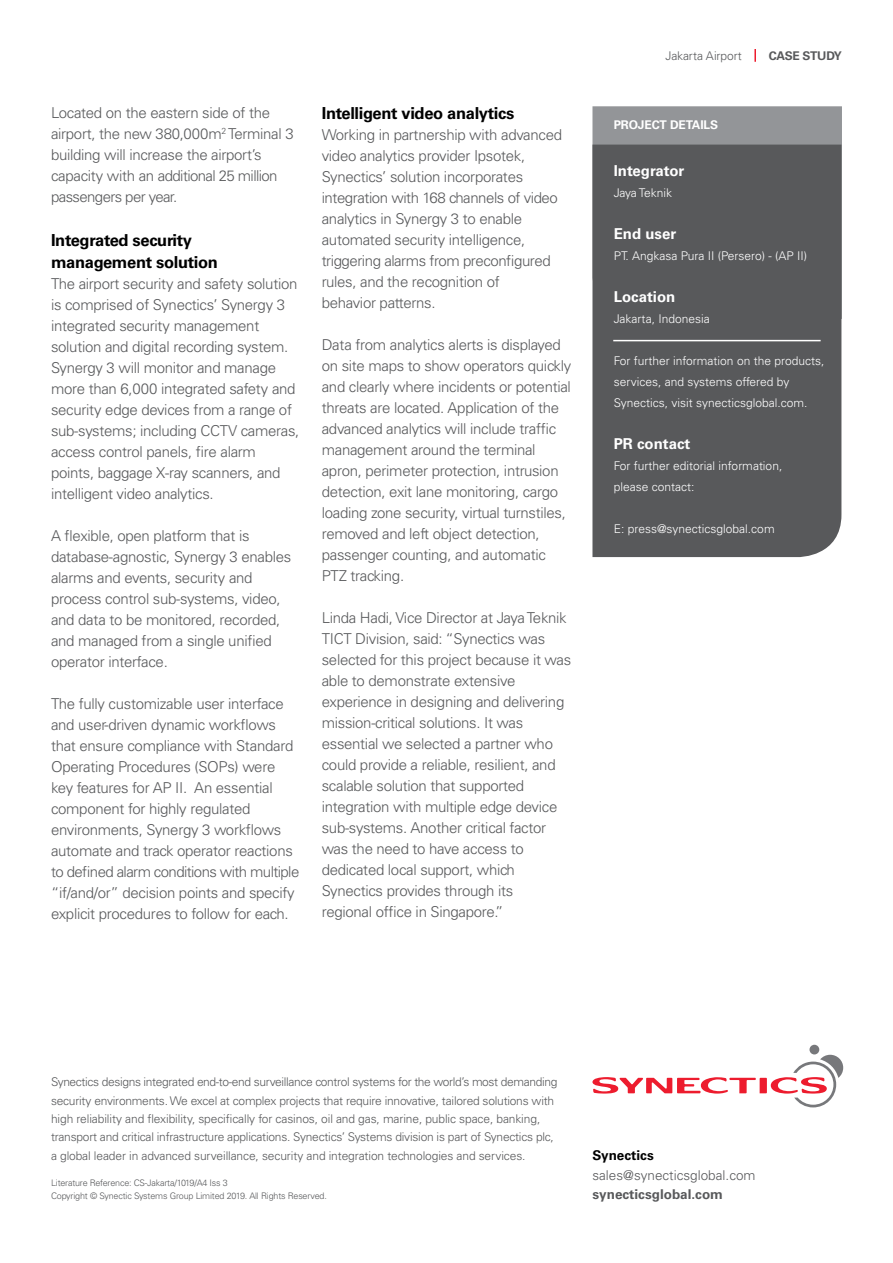
<style>
.page{position:relative;width:893px;height:1263px;background:#fff}
.page>*{position:absolute;margin:0;border:0;box-sizing:border-box;transform-origin:0 0}
.t1{font:700 16.5px/22.5px "Univers";letter-spacing:-.02em;color:#000}
.t2{font:300 15px/21px "Univers";letter-spacing:-.02em;color:#58595b}
.t3{font:700 15px "Univers";color:#fff}
.t4{font:300 13.5px "Univers";color:#58595b}
.t5{font:700 13.5px "Univers";color:#58595b}
.t6{font:700 13.5px "Univers";color:#000}
.t7{font:300 12px/18.3px "Univers";letter-spacing:-.02em;color:#58595b}
.t8{font:300 12px/21px "Univers";color:#fff}
.t9{font:700 12px "Univers";letter-spacing:-.01em;color:#fff}
.t10{font:300 12px "Univers";color:#58595b}
.t11{font:700 12px "Univers";letter-spacing:-.02em;color:#58595b}
.t12{font:300 9px/13.5px "Univers";letter-spacing:-.02em;color:#58595b}
</style>
<div class="page">
<svg style="left:592px;top:106px;width:250px;height:213px;background:#939598"></svg>
<div style="left:592px;top:145px;width:249px;height:412px;background:#58595b"></div>
<hr style="left:613px;top:340px;width:208px;height:1px;background:#fff">
<div style="left:809px;top:1045px;width:10px;height:9px;background:#77787b;border-radius:50%"></div>
<svg style="left:592px;top:1055px;width:251px;height:52px"></svg>
<svg style="left:754px;top:49px;width:2px;height:13px"></svg>
<p class="t2" style="left:51px;top:102px;width:244px">Located on the eastern side of the airport, the new 380,000m<sup>2</sup> Terminal 3 building will increase the airport’s capacity with an additional 25 million passengers per year.</p>
<p class="t1" style="left:51px;top:229px;width:168px">Integrated security management solution</p>
<p class="t2" style="left:51px;top:273px;width:250px">The airport security and safety solution is comprised of Synectics’ Synergy 3 integrated security management solution and digital recording system.<br>Synergy 3 will monitor and manage more than 6,000 integrated safety and security edge devices from a range of sub-systems; including CCTV cameras, access control panels, fire alarm points, baggage X-ray scanners, and intelligent video analytics.</p>
<p class="t2" style="left:51px;top:525px;width:242px">A flexible, open platform that is database-agnostic, Synergy 3 enables alarms and events, security and process control sub-systems, video, and data to be monitored, recorded, and managed from a single unified operator interface.</p>
<p class="t2" style="left:51px;top:693px;width:250px">The fully customizable user interface and user-driven dynamic workflows that ensure compliance with Standard Operating Procedures (SOPs) were key features for AP II. An essential component for highly regulated environments, Synergy 3 workflows automate and track operator reactions to defined alarm conditions with multiple “if/and/or” decision points and specify explicit procedures to follow for each.</p>
<p class="t1" style="left:322px;top:102px;width:194px">Intelligent video analytics</p>
<p class="t2" style="left:322px;top:124px;width:242px">Working in partnership with advanced video analytics provider Ipsotek, Synectics’ solution incorporates integration with 168 channels of video analytics in Synergy 3 to enable automated security intelligence, triggering alarms from preconfigured rules, and the recognition of<br>behavior patterns.</p>
<p class="t2" style="left:322px;top:334px;width:251px">Data from analytics alerts is displayed on site maps to show operators quickly and clearly where incidents or potential threats are located. Application of the advanced analytics will include traffic management around the terminal apron, perimeter protection, intrusion detection, exit lane monitoring, cargo loading zone security, virtual turnstiles, removed and left object detection, passenger counting, and automatic PTZ tracking.</p>
<p class="t2" style="left:322px;top:607px;width:251px">Linda Hadi, Vice Director at Jaya Teknik TICT Division, said: “Synectics was selected for this project because it was able to demonstrate extensive experience in designing and delivering mission-critical solutions. It was essential we selected a partner who could provide a reliable, resilient, and scalable solution that supported integration with multiple edge device sub-systems. Another critical factor was the need to have access to dedicated local support, which Synectics provides through its<br>regional office in Singapore.”</p>
<p class="t10" style="left:665px;top:48px;width:78px">Jakarta Airport</p>
<p class="t11" style="left:769px;top:48px;width:75px">CASE STUDY</p>
<p class="t9" style="left:614px;top:118px;width:106px">PROJECT DETAILS</p>
<p class="t3" style="left:614px;top:162px;width:72px">Integrator</p>
<p class="t8" style="left:614px;top:182px;width:60px">Jaya Teknik</p>
<p class="t3" style="left:614px;top:225px;width:64px">End user</p>
<p class="t8" style="left:614px;top:245px;width:195px">PT. Angkasa Pura II (Persero) - (AP II)</p>
<p class="t3" style="left:614px;top:288px;width:63px">Location</p>
<p class="t8" style="left:614px;top:308px;width:98px">Jakarta, Indonesia</p>
<p class="t8" style="left:614px;top:350px;width:212px">For further information on the products, services, and systems offered by<br>Synectics, visit synecticsglobal.com.</p>
<p class="t3" style="left:614px;top:435px;width:78px">PR contact</p>
<p class="t8" style="left:614px;top:455px;width:170px">For further editorial information, please contact:</p>
<p class="t8" style="left:614px;top:518px;width:162px">E: press@synecticsglobal.com</p>
<p class="t7" style="left:51px;top:1073px;width:508px">Synectics designs integrated end-to-end surveillance control systems for the world’s most demanding security environments. We excel at complex projects that require innovative, tailored solutions with high reliability and flexibility, specifically for casinos, oil and gas, marine, public space, banking, transport and critical infrastructure applications. Synectics’ Systems division is part of Synectics plc, a global leader in advanced surveillance, security and integration technologies and services.</p>
<p class="t12" style="left:51px;top:1176px;width:277px">Literature Reference: CS-Jakarta/1019/A4 Iss 3<br>Copyright © Synectic Systems Group Limited 2019. All Rights Reserved.</p>
<p class="t6" style="left:592px;top:1147px;width:63px">Synectics</p>
<p class="t4" style="left:592px;top:1167px;width:165px">sales@synecticsglobal.com</p>
<p class="t5" style="left:592px;top:1186px;width:132px">synecticsglobal.com</p>
</div>
